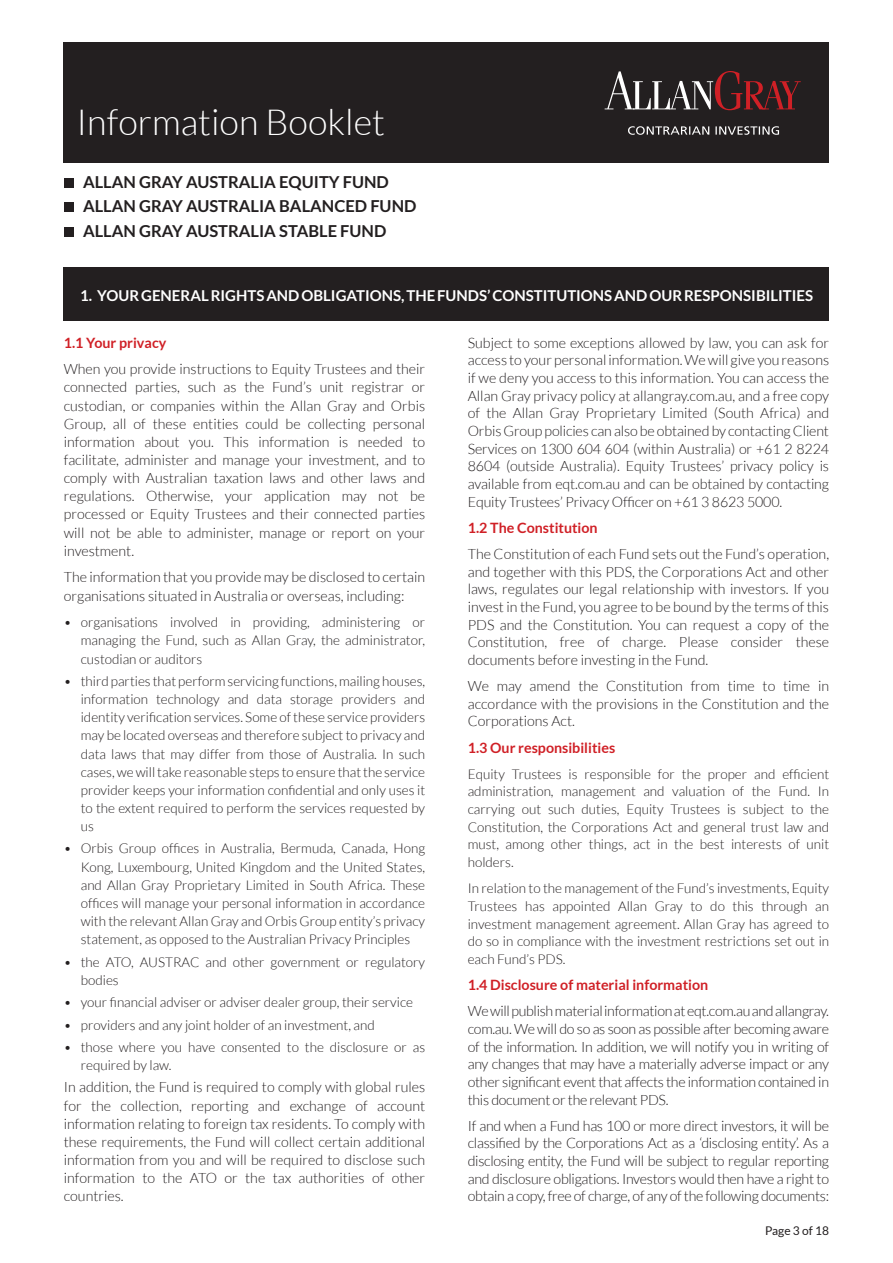
<style>
.page{position:relative;width:893px;height:1263px;background:#fff}
.page>*{position:absolute;margin:0;border:0;box-sizing:border-box;transform-origin:0 0}
.t1{font:300 36px "Lato";color:#fff}
.t2{font:700 16.5px/24.5px "Lato";color:#231f20}
.t3{font:700 15px "Lato";color:#fff}
.t4{font:300 14.25px/17.7px "Lato";color:#231f20;text-align:justify}
.t5{font:700 14.25px "Lato";color:#d02026}
.t6{font:300 13.5px/18.1px "Lato";color:#231f20;text-align:justify}
.t7{font:12px "Lato";color:#231f20}
</style>
<div class="page">
<div style="left:64px;top:178px;width:9px;height:10px;background:#231f20"></div>
<div style="left:64px;top:202px;width:9px;height:10px;background:#231f20"></div>
<div style="left:64px;top:227px;width:9px;height:10px;background:#231f20"></div>
<div style="left:64px;top:43px;width:765px;height:120px;background:#231f20"></div>
<svg style="left:628px;top:126px;width:151px;height:9px"></svg>
<svg style="left:605px;top:71px;width:196px;height:39px"></svg>
<div style="left:64px;top:268px;width:765px;height:53px;background:#231f20"></div>
<h1 class="t1" style="left:77px;top:103px;width:310px">Information Booklet</h1>
<p class="t2" style="left:83px;top:169px;width:335px">ALLAN GRAY AUSTRALIA EQUITY FUND<br>ALLAN GRAY AUSTRALIA BALANCED FUND<br>ALLAN GRAY AUSTRALIA STABLE FUND</p>
<p class="t3" style="left:80px;top:286px;width:734px">1. YOUR GENERAL RIGHTS AND OBLIGATIONS, THE FUNDS’ CONSTITUTIONS AND OUR RESPONSIBILITIES</p>
<p class="t5" style="left:64px;top:334px;width:104px">1.1 Your privacy</p>
<p class="t4" style="left:64px;top:360px;width:363px;line-height:18.1px">When you provide instructions to Equity Trustees and their connected parties, such as the Fund’s unit registrar or custodian, or companies within the Allan Gray and Orbis Group, all of these entities could be collecting personal information about you. This information is needed to facilitate, administer and manage your investment, and to comply with Australian taxation laws and other laws and regulations. Otherwise, your application may not be processed or Equity Trustees and their connected parties will not be able to administer, manage or report on your investment.</p>
<p class="t4" style="left:64px;top:568px;width:363px;line-height:18.1px">The information that you provide may be disclosed to certain organisations situated in Australia or overseas, including:</p>
<p class="t6" style="left:81px;top:613px;width:346px;text-indent:-17px">• organisations involved in providing, administering or managing the Fund, such as Allan Gray, the administrator, custodian or auditors</p>
<p class="t6" style="left:81px;top:672px;width:346px;text-indent:-17px">• third parties that perform servicing functions, mailing houses, information technology and data storage providers and identity verification services. Some of these service providers may be located overseas and therefore subject to privacy and data laws that may differ from those of Australia. In such cases, we will take reasonable steps to ensure that the service provider keeps your information confidential and only uses it to the extent required to perform the services requested by us</p>
<p class="t6" style="left:81px;top:840px;width:346px;text-indent:-17px">• Orbis Group offices in Australia, Bermuda, Canada, Hong Kong, Luxembourg, United Kingdom and the United States, and Allan Gray Proprietary Limited in South Africa. These offices will manage your personal information in accordance with the relevant Allan Gray and Orbis Group entity’s privacy statement, as opposed to the Australian Privacy Principles</p>
<p class="t6" style="left:81px;top:953px;width:346px;text-indent:-17px">• the ATO, AUSTRAC and other government or regulatory bodies</p>
<p class="t6" style="left:64px;top:993px;width:351px">• your financial adviser or adviser dealer group, their service</p>
<p class="t6" style="left:64px;top:1016px;width:313px">• providers and any joint holder of an investment, and</p>
<p class="t6" style="left:81px;top:1038px;width:346px;text-indent:-17px">• those where you have consented to the disclosure or as required by law.</p>
<p class="t4" style="left:64px;top:1078px;width:363px;line-height:18.1px">In addition, the Fund is required to comply with global rules for the collection, reporting and exchange of account information relating to foreign tax residents. To comply with these requirements, the Fund will collect certain additional information from you and will be required to disclose such information to the ATO or the tax authorities of other countries.</p>
<p class="t4" style="left:468px;top:334px;width:363px">Subject to some exceptions allowed by law, you can ask for access to your personal information. We will give you reasons if we deny you access to this information. You can access the Allan Gray privacy policy at allangray.com.au, and a free copy of the Allan Gray Proprietary Limited (South Africa) and Orbis Group policies can also be obtained by contacting Client Services on 1300 604 604 (within Australia) or +61 2 8224<br>8604 (outside Australia). Equity Trustees’ privacy policy is available from eqt.com.au and can be obtained by contacting Equity Trustees’ Privacy Officer on +61 3 8623 5000.</p>
<p class="t5" style="left:468px;top:519px;width:131px">1.2 The Constitution</p>
<p class="t4" style="left:468px;top:545px;width:363px">The Constitution of each Fund sets out the Fund’s operation, and together with this PDS, the Corporations Act and other laws, regulates our legal relationship with investors. If you invest in the Fund, you agree to be bound by the terms of this PDS and the Constitution. You can request a copy of the Constitution, free of charge. Please consider these documents before investing in the Fund.</p>
<p class="t4" style="left:468px;top:677px;width:363px">We may amend the Constitution from time to time in accordance with the provisions in the Constitution and the Corporations Act.</p>
<p class="t5" style="left:468px;top:739px;width:149px">1.3 Our responsibilities</p>
<p class="t6" style="left:468px;top:765px;width:363px;line-height:17.7px">Equity Trustees is responsible for the proper and efficient administration, management and valuation of the Fund. In carrying out such duties, Equity Trustees is subject to the Constitution, the Corporations Act and general trust law and must, among other things, act in the best interests of unit holders.</p>
<p class="t6" style="left:468px;top:879px;width:363px;line-height:17.7px">In relation to the management of the Fund’s investments, Equity Trustees has appointed Allan Gray to do this through an investment management agreement. Allan Gray has agreed to do so in compliance with the investment restrictions set out in each Fund’s PDS.</p>
<p class="t5" style="left:468px;top:977px;width:242px">1.4 Disclosure of material information</p>
<p class="t4" style="left:468px;top:1002px;width:363px">We will publish material information at eqt.com.au and allangray. com.au. We will do so as soon as possible after becoming aware of the information. In addition, we will notify you in writing of any changes that may have a materially adverse impact or any other significant event that affects the information contained in this document or the relevant PDS.</p>
<p class="t4" style="left:468px;top:1117px;width:363px">If and when a Fund has 100 or more direct investors, it will be classified by the Corporations Act as a ‘disclosing entity’. As a disclosing entity, the Fund will be subject to regular reporting and disclosure obligations. Investors would then have a right to obtain a copy, free of charge, of any of the following documents:</p>
<p class="t7" style="left:765px;top:1224px;width:66px">Page 3 of 18</p>
</div>
